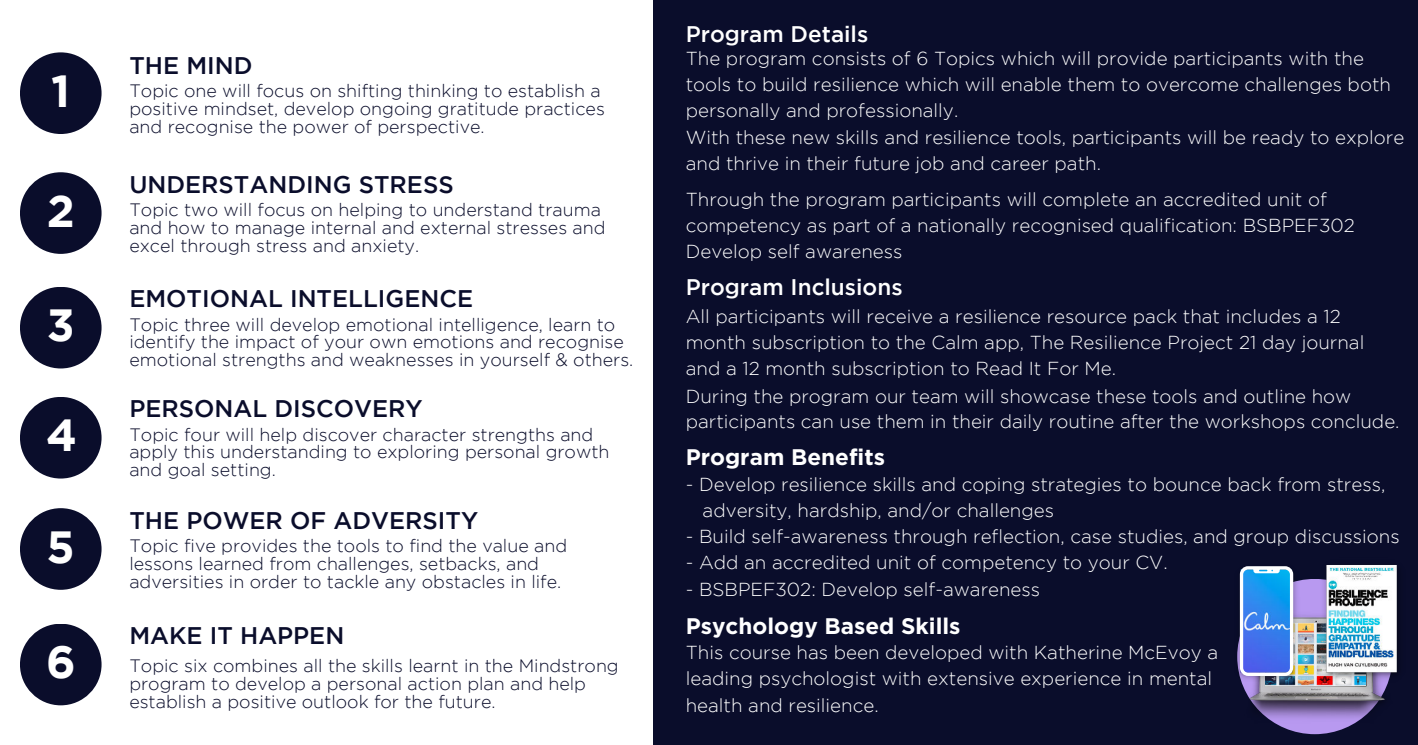
<style>
.page{position:relative;width:1418px;height:745px;background:#fff}
.page>*{position:absolute;margin:0;border:0;box-sizing:border-box;transform-origin:0 0}
.t1{font:700 44.88px "Gotham";color:#fff}
.t2{font:500 24px "Gotham";color:#0a0d2b}
.t3{font:700 22.5px "Gotham";color:#fff}
.t4{font:500 22.5px "Gotham";color:#fff}
.t5{font:300 18.75px/26.2px "Gotham";color:#fff}
.t6{font:300 17.88px/17.8px "Gotham";color:#0a0d2b}
</style>
<div class="page">
<div style="left:0;top:0;width:1418px;height:744px;background:#0a0d2b"></div>
<div style="left:0;top:0;width:652px;height:744px;background:#fff"></div>
<div style="left:1237px;top:578px;width:155px;height:156px;background:#b899f0;border-radius:50%"></div>
<img style="left:1244px;top:615px;width:144px;height:108px">
<img style="left:1265px;top:623px;width:100px;height:62px">
<img style="left:1319px;top:565px;width:79px;height:118px">
<div style="left:20px;top:52px;width:82px;height:82px;background:#0a0d2b;border-radius:50%"></div>
<div style="left:20px;top:172px;width:82px;height:82px;background:#0a0d2b;border-radius:50%"></div>
<div style="left:20px;top:287px;width:82px;height:81px;background:#0a0d2b;border-radius:50%"></div>
<div style="left:20px;top:397px;width:82px;height:81px;background:#0a0d2b;border-radius:50%"></div>
<div style="left:20px;top:508px;width:82px;height:81px;background:#0a0d2b;border-radius:50%"></div>
<div style="left:20px;top:623px;width:82px;height:82px;background:#0a0d2b;border-radius:50%"></div>
<img style="left:1237px;top:573px;width:64px;height:110px">
<svg style="left:1239px;top:566px;width:54px;height:109px;background:#5698eb"></svg>
<h1 class="t1" style="left:51px;top:65px;width:20px">1</h1>
<h1 class="t1" style="left:47px;top:185px;width:29px">2</h1>
<h1 class="t1" style="left:47px;top:299px;width:29px">3</h1>
<h1 class="t1" style="left:46px;top:409px;width:32px">4</h1>
<h1 class="t1" style="left:47px;top:520px;width:30px">5</h1>
<h1 class="t1" style="left:46px;top:636px;width:31px">6</h1>
<p class="t2" style="left:129px;top:52px;width:125px">THE MIND</p>
<p class="t6" style="left:129px;top:82px;width:477px">Topic one will focus on shifting thinking to establish a positive mindset, develop ongoing gratitude practices and recognise the power of perspective.</p>
<p class="t2" style="left:129px;top:170px;width:326px">UNDERSTANDING STRESS</p>
<p class="t6" style="left:129px;top:200px;width:478px">Topic two will focus on helping to understand trauma and how to manage internal and external stresses and excel through stress and anxiety.</p>
<p class="t2" style="left:129px;top:285px;width:345px">EMOTIONAL INTELLIGENCE</p>
<p class="t6" style="left:129px;top:315px;width:505px">Topic three will develop emotional intelligence, learn to identify the impact of your own emotions and recognise emotional strengths and weaknesses in yourself &amp; others.</p>
<p class="t2" style="left:129px;top:395px;width:295px">PERSONAL DISCOVERY</p>
<p class="t6" style="left:129px;top:425px;width:482px">Topic four will help discover character strengths and apply this understanding to exploring personal growth and goal setting.</p>
<p class="t2" style="left:129px;top:506px;width:350px">THE POWER OF ADVERSITY</p>
<p class="t6" style="left:129px;top:536px;width:439px">Topic five provides the tools to find the value and lessons learned from challenges, setbacks, and adversities in order to tackle any obstacles in life.</p>
<p class="t2" style="left:129px;top:622px;width:216px">MAKE IT HAPPEN</p>
<p class="t6" style="left:129px;top:656px;width:491px">Topic six combines all the skills learnt in the Mindstrong program to develop a personal action plan and help establish a positive outlook for the future.</p>
<p class="t4" style="left:685px;top:21px;width:184px">Program Details</p>
<p class="t5" style="left:685px;top:45px;width:720px">The program consists of 6 Topics which will provide participants with the tools to build resilience which will enable them to overcome challenges both personally and professionally.<br>With these new skills and resilience tools, participants will be ready to explore and thrive in their future job and career path.</p>
<p class="t5" style="left:685px;top:185px;width:671px">Through the program participants will complete an accredited unit of competency as part of a nationally recognised qualification: BSBPEF302<br>Develop self awareness</p>
<p class="t4" style="left:686px;top:274px;width:218px">Program Inclusions</p>
<p class="t5" style="left:685px;top:302px;width:680px">All participants will receive a resilience resource pack that includes a 12 month subscription to the Calm app, The Resilience Project 21 day journal and a 12 month subscription to Read It For Me.</p>
<p class="t5" style="left:685px;top:383px;width:715px;line-height:25.4px">During the program our team will showcase these tools and outline how participants can use them in their daily routine after the workshops conclude.</p>
<p class="t3" style="left:685px;top:442px;width:201px">Program Benefits</p>
<p class="t5" style="left:702px;top:470px;width:684px;text-indent:-17px">- Develop resilience skills and coping strategies to bounce back from stress, adversity, hardship, and/or challenges</p>
<p class="t5" style="left:685px;top:523px;width:715px">- Build self-awareness through reflection, case studies, and group discussions</p>
<p class="t5" style="left:685px;top:549px;width:483px">- Add an accredited unit of competency to your CV.</p>
<p class="t5" style="left:685px;top:575px;width:356px">- BSBPEF302: Develop self-awareness</p>
<p class="t3" style="left:685px;top:610px;width:276px">Psychology Based Skills</p>
<p class="t5" style="left:685px;top:639px;width:534px">This course has been developed with Katherine McEvoy a leading psychologist with extensive experience in mental health and resilience.</p>
</div>
